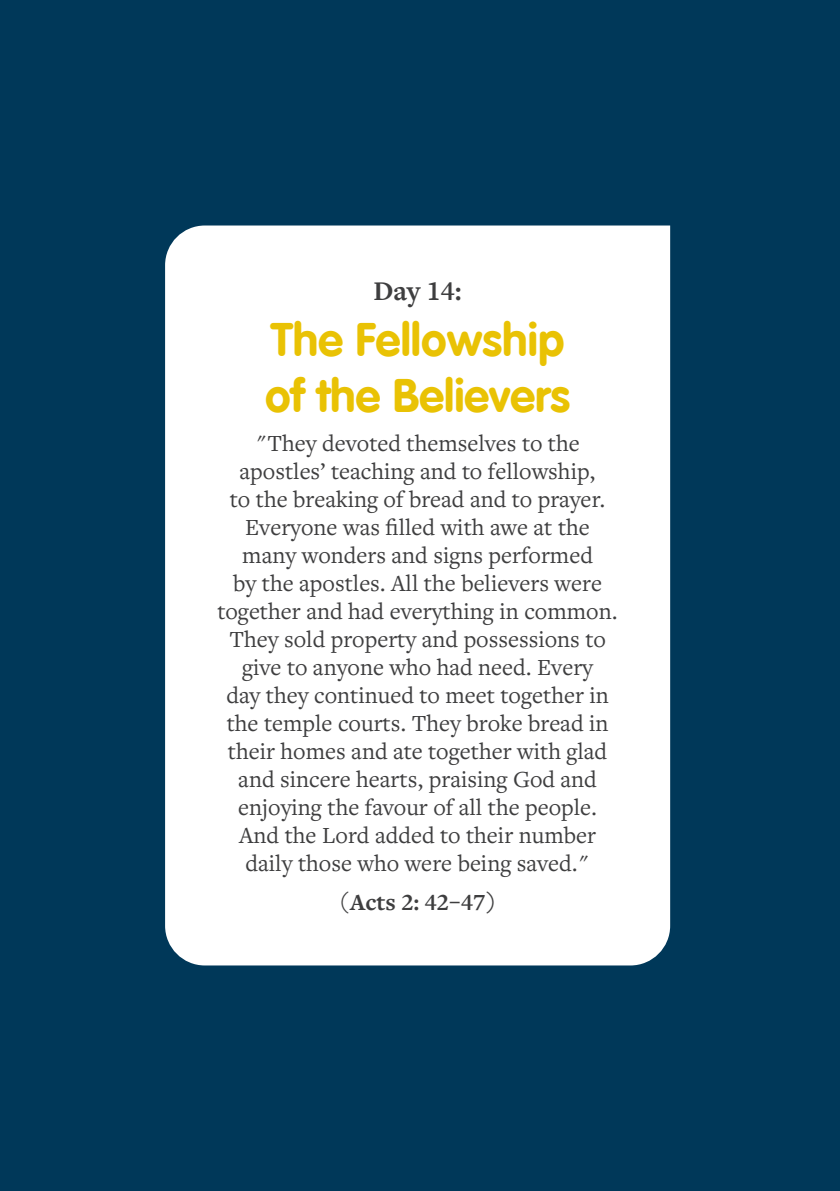
<style>
.page{position:relative;width:840px;height:1191px;background:#fff}
.page>*{position:absolute;margin:0;border:0;box-sizing:border-box;transform-origin:0 0}
.t1{font:700 46px "VAG Rounded LT Com";color:#e9c204}
.t2{font:700 28px "Freight Text Pro";color:#3e3e3f}
.t3{font:24px/28px "Freight Text Pro";color:#3e3e3f;text-align:center}
.t4{font:700 24px "Freight Text Pro";color:#3e3e3f}
.s1{font-weight:400;font-style:italic}
</style>
<div class="page">
<div style="left:0;top:0;width:839px;height:1191px;background:#003859"></div>
<div style="left:165px;top:225px;width:504px;height:740px;background:#fff"></div>
<p class="t2" style="left:373px;top:272px;width:90px">Day 14:</p>
<p class="t1" style="left:270px;top:311px;width:295px">The Fellowship</p>
<p class="t1" style="left:265px;top:366px;width:306px">of the Believers</p>
<p class="t3" style="left:217px;top:428px;width:401px">"They devoted themselves to the apostles’ teaching and to fellowship,<br>to the breaking of bread and to prayer.<br>Everyone was filled with awe at the many wonders and signs performed<br>by the apostles. All the believers were together and had everything in common.<br>They sold property and possessions to give to anyone who had need. Every<br>day they continued to meet together in the temple courts. They broke bread in their homes and ate together with glad and sincere hearts, praising God and enjoying the favour of all the people.<br>And the Lord added to their number daily those who were being saved."</p>
<p class="t4" style="left:338px;top:886px;width:160px"><span class="s1">(</span>Acts 2: 42–47)</p>
</div>
